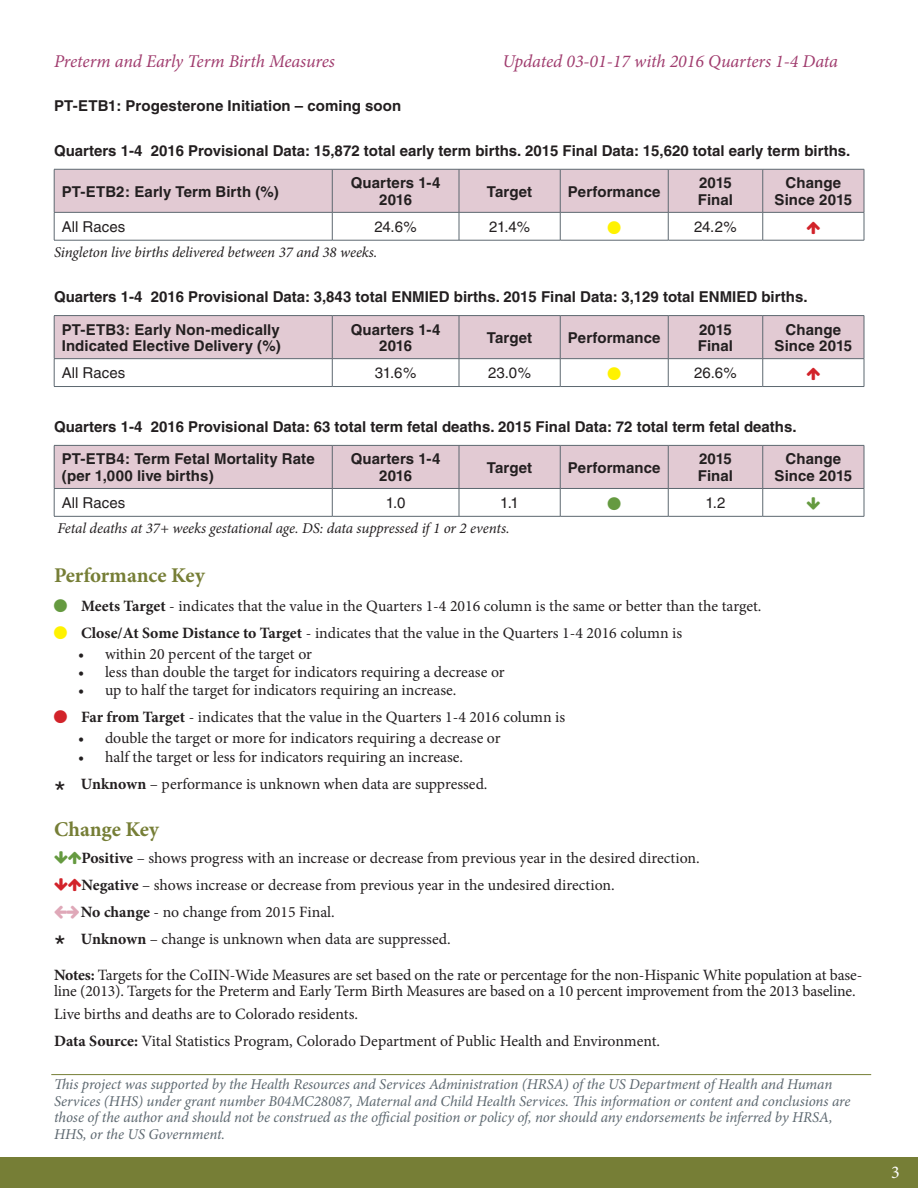
<style>
.page{position:relative;width:918px;height:1188px;background:#fff}
.page>*{position:absolute;margin:0;border:0;box-sizing:border-box;transform-origin:0 0}
.body_text{font:30px "Helvetica";color:#231f20}
.heading{font:700 21px "Minion Pro";color:#767e36}
.body_text-2{font:italic 18px "Minion Pro";letter-spacing:-.005em;color:#a03c6e}
.t1{font:18px "Minion Pro";color:#fff}
.body_text-3{font:15.75px/16.5px "Minion Pro";letter-spacing:-.005em;color:#231f20}
.heading-2{font:15.75px "Minion Pro";color:#231f20}
.body_text-4{font:italic 15px/16.5px "Minion Pro";letter-spacing:-.005em;color:#5d6870}
.table_content{font:700 15px/16.5px "Helvetica";letter-spacing:.005em;color:#231f20;text-align:center}
.Figure_heading{font:700 15px "Helvetica";color:#231f20}
.table_footer{font:italic 15px "Minion Pro";letter-spacing:-.01em;color:#231f20}
.table_content-2{font:15px "Helvetica";color:#231f20}
.s1{font-weight:700}
</style>
<div class="page">
<div style="left:0;top:1157px;width:918px;height:31px;background:#767e36"></div>
<hr style="left:54px;top:240px;width:278px;height:1px;background:#5d6870">
<hr style="left:332px;top:240px;width:127px;height:1px;background:#5d6870">
<hr style="left:459px;top:240px;width:101px;height:1px;background:#5d6870">
<hr style="left:560px;top:240px;width:108px;height:1px;background:#5d6870">
<hr style="left:668px;top:240px;width:95px;height:1px;background:#5d6870">
<hr style="left:763px;top:240px;width:101px;height:1px;background:#5d6870">
<hr style="left:54px;top:386px;width:278px;height:1px;background:#5d6870">
<hr style="left:332px;top:386px;width:127px;height:1px;background:#5d6870">
<hr style="left:459px;top:386px;width:101px;height:1px;background:#5d6870">
<hr style="left:560px;top:386px;width:108px;height:1px;background:#5d6870">
<hr style="left:668px;top:386px;width:95px;height:1px;background:#5d6870">
<hr style="left:763px;top:386px;width:101px;height:1px;background:#5d6870">
<hr style="left:54px;top:315px;width:278px;height:1px;background:#5d6870">
<hr style="left:332px;top:315px;width:127px;height:1px;background:#5d6870">
<hr style="left:459px;top:315px;width:101px;height:1px;background:#5d6870">
<hr style="left:560px;top:315px;width:108px;height:1px;background:#5d6870">
<hr style="left:668px;top:315px;width:95px;height:1px;background:#5d6870">
<hr style="left:763px;top:315px;width:101px;height:1px;background:#5d6870">
<hr style="left:54px;top:516px;width:278px;height:1px;background:#5d6870">
<hr style="left:332px;top:516px;width:127px;height:1px;background:#5d6870">
<hr style="left:459px;top:516px;width:101px;height:1px;background:#5d6870">
<hr style="left:560px;top:516px;width:108px;height:1px;background:#5d6870">
<hr style="left:668px;top:516px;width:95px;height:1px;background:#5d6870">
<hr style="left:763px;top:516px;width:101px;height:1px;background:#5d6870">
<hr style="left:51px;top:1074px;width:820px;height:1px;background:#767e36">
<svg style="left:54px;top:169px;width:811px;height:71px"></svg>
<svg style="left:54px;top:316px;width:811px;height:70px"></svg>
<svg style="left:54px;top:445px;width:811px;height:71px"></svg>
<p class="body_text-2" style="left:54px;top:49px;width:282px">Preterm and Early Term Birth Measures</p>
<p class="body_text-2" style="left:502px;top:49px;width:337px">Updated 03-01-17 with 2016 Quarters 1-4 Data</p>
<p class="table_content" style="left:54px;top:97px;width:349px">PT-ETB1: Progesterone Initiation – coming soon</p>
<p class="Figure_heading" style="left:54px;top:141px;width:798px">Quarters 1-4 2016 Provisional Data: 15,872 total early term births. 2015 Final Data: 15,620 total early term births.</p>
<p class="table_content" style="left:62px;top:183px;width:219px">PT-ETB2: Early Term Birth (%)</p>
<p class="table_content" style="left:351px;top:175px;width:91px">Quarters 1-4<br>2016</p>
<p class="table_content" style="left:487px;top:183px;width:47px">Target</p>
<p class="table_content" style="left:568px;top:183px;width:94px">Performance</p>
<p class="table_content" style="left:775px;top:175px;width:79px">Change<br>Since 2015</p>
<p class="table_content" style="left:699px;top:175px;width:34px">2015</p>
<p class="table_content" style="left:698px;top:191px;width:37px">Final</p>
<p class="table_content-2" style="left:62px;top:218px;width:65px">All Races</p>
<p class="table_content-2" style="left:375px;top:218px;width:44px">24.6%</p>
<p class="table_content-2" style="left:489px;top:218px;width:43px">21.4%</p>
<p class="table_content-2" style="left:694px;top:218px;width:44px">24.2%</p>
<p class="table_footer" style="left:54px;top:242px;width:325px">Singleton live births delivered between 37 and 38 weeks.</p>
<p class="Figure_heading" style="left:54px;top:287px;width:755px">Quarters 1-4 2016 Provisional Data: 3,843 total ENMIED births. 2015 Final Data: 3,129 total ENMIED births.</p>
<p class="table_content" style="left:62px;top:321px;width:221px;text-align:left">PT-ETB3: Early Non-medically<br>Indicated Elective Delivery (%)</p>
<p class="table_content" style="left:351px;top:321px;width:91px">Quarters 1-4<br>2016</p>
<p class="table_content" style="left:487px;top:329px;width:47px">Target</p>
<p class="table_content" style="left:568px;top:329px;width:94px">Performance</p>
<p class="table_content" style="left:775px;top:321px;width:79px">Change<br>Since 2015</p>
<p class="table_content" style="left:699px;top:321px;width:34px">2015</p>
<p class="table_content" style="left:698px;top:337px;width:37px">Final</p>
<p class="table_content-2" style="left:62px;top:364px;width:65px">All Races</p>
<p class="table_content-2" style="left:375px;top:364px;width:43px">31.6%</p>
<p class="table_content-2" style="left:488px;top:364px;width:44px">23.0%</p>
<p class="table_content-2" style="left:694px;top:364px;width:44px">26.6%</p>
<p class="Figure_heading" style="left:54px;top:417px;width:744px">Quarters 1-4 2016 Provisional Data: 63 total term fetal deaths. 2015 Final Data: 72 total term fetal deaths.</p>
<p class="table_content" style="left:62px;top:451px;width:255px;text-align:left">PT-ETB4: Term Fetal Mortality Rate (per 1,000 live births)</p>
<p class="table_content" style="left:351px;top:451px;width:91px">Quarters 1-4<br>2016</p>
<p class="table_content" style="left:487px;top:459px;width:47px">Target</p>
<p class="table_content" style="left:568px;top:459px;width:94px">Performance</p>
<p class="table_content" style="left:775px;top:451px;width:79px">Change<br>Since 2015</p>
<p class="table_content" style="left:699px;top:451px;width:34px">2015</p>
<p class="table_content" style="left:698px;top:467px;width:37px">Final</p>
<p class="table_content-2" style="left:62px;top:494px;width:65px">All Races</p>
<p class="table_content-2" style="left:386px;top:494px;width:21px">1.0</p>
<p class="table_content-2" style="left:500px;top:494px;width:20px">1.1</p>
<p class="table_content-2" style="left:705px;top:494px;width:22px">1.2</p>
<p class="table_footer" style="left:57px;top:518px;width:454px">Fetal deaths at 37+ weeks gestational age. DS: data suppressed if 1 or 2 events.</p>
<p class="heading" style="left:54px;top:561px;width:152px">Performance Key</p>
<p class="heading-2" style="left:81px;top:595px;width:682px"><span class="s1">Meets Target</span> - indicates that the value in the Quarters 1-4 2016 column is the same or better than the target.</p>
<p class="body_text-3" style="left:81px;top:625px;width:603px"><span class="s1">Close/At Some Distance to Target</span> - indicates that the value in the Quarters 1-4 2016 column is</p>
<p class="body_text-3" style="left:78px;top:646px;width:236px">• within 20 percent of the target or</p>
<p class="body_text-3" style="left:78px;top:664px;width:428px">• less than double the target for indicators requiring a decrease or</p>
<p class="body_text-3" style="left:78px;top:682px;width:380px">• up to half the target for indicators requiring an increase.</p>
<p class="body_text-3" style="left:81px;top:709px;width:486px"><span class="s1">Far from Target</span> - indicates that the value in the Quarters 1-4 2016 column is</p>
<p class="body_text-3" style="left:78px;top:730px;width:424px">• double the target or more for indicators requiring a decrease or</p>
<p class="body_text-3" style="left:78px;top:749px;width:387px">• half the target or less for indicators requiring an increase.</p>
<p class="body_text" style="left:54px;top:775px;width:13px">*</p>
<p class="body_text-3" style="left:81px;top:776px;width:408px"><span class="s1">Unknown</span> – performance is unknown when data are suppressed.</p>
<p class="heading" style="left:54px;top:814px;width:107px">Change Key</p>
<p class="body_text-3" style="left:81px;top:850px;width:620px"><span class="s1">Positive</span> – shows progress with an increase or decrease from previous year in the desired direction.</p>
<p class="body_text-3" style="left:81px;top:877px;width:535px"><span class="s1">Negative</span> – shows increase or decrease from previous year in the undesired direction.</p>
<p class="body_text-3" style="left:81px;top:904px;width:255px"><span class="s1">No change</span> - no change from 2015 Final.</p>
<p class="body_text" style="left:54px;top:929px;width:13px">*</p>
<p class="body_text-3" style="left:81px;top:931px;width:371px"><span class="s1">Unknown</span> – change is unknown when data are suppressed.</p>
<p class="body_text-3" style="left:54px;top:967px;width:810px"><span class="s1">Notes:</span> Targets for the CoIIN-Wide Measures are set based on the rate or percentage for the non-Hispanic White population at base&shy;line (2013). Targets for the Preterm and Early Term Birth Measures are based on a 10 percent improvement from the 2013 baseline.</p>
<p class="body_text-3" style="left:54px;top:1006px;width:306px">Live births and deaths are to Colorado residents.</p>
<p class="body_text-3" style="left:54px;top:1033px;width:608px"><span class="s1">Data Source:</span> Vital Statistics Program, Colorado Department of Public Health and Environment.</p>
<p class="body_text-4" style="left:54px;top:1076px;width:798px">This project was supported by the Health Resources and Services Administration (HRSA) of the US Department of Health and Human Services (HHS) under grant number B04MC28087, Maternal and Child Health Services. This information or content and conclusions are those of the author and should not be construed as the official position or policy of, nor should any endorsements be inferred by HRSA, HHS, or the US Government.</p>
<p class="t1" style="left:891px;top:1160px;width:10px">3</p>
</div>
